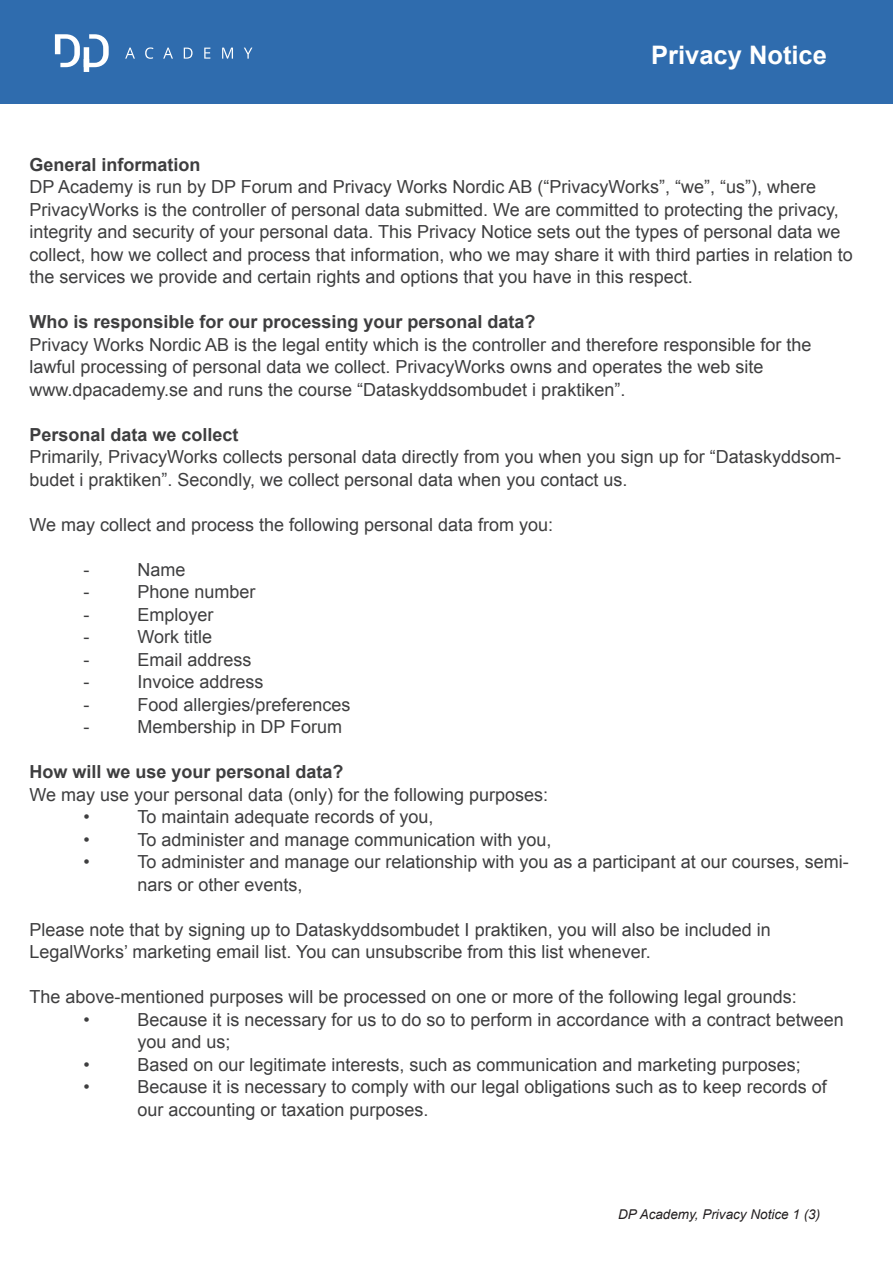
<style>
.page{position:relative;width:893px;height:1263px;background:#fff}
.page>*{position:absolute;margin:0;border:0;box-sizing:border-box;transform-origin:0 0}
.t1{font:700 25.5px "Arial";color:#fff}
.t2{font:18px/22.5px "Arial";color:#3e3e3f}
.t3{font:700 18px "Arial";color:#3e3e3f}
.t4{font:italic 13.5px "Arial";color:#231f20}
</style>
<div class="page">
<div style="left:0;top:0;width:893px;height:103px;background:#2f6cae"></div>
<svg style="left:125px;top:48px;width:10px;height:11px"></svg>
<svg style="left:145px;top:47px;width:8px;height:12px"></svg>
<svg style="left:163px;top:48px;width:10px;height:11px"></svg>
<svg style="left:184px;top:48px;width:9px;height:11px"></svg>
<svg style="left:204px;top:48px;width:6px;height:11px"></svg>
<svg style="left:222px;top:48px;width:11px;height:11px"></svg>
<svg style="left:244px;top:48px;width:8px;height:11px"></svg>
<svg style="left:55px;top:34px;width:54px;height:38px"></svg>
<h1 class="t1" style="left:651px;top:38px;width:177px">Privacy Notice</h1>
<p class="t3" style="left:29px;top:152px;width:173px">General information</p>
<p class="t2" style="left:29px;top:176px;width:825px">DP Academy is run by DP Forum and Privacy Works Nordic AB (“PrivacyWorks”, “we”, “us”), where PrivacyWorks is the controller of personal data submitted. We are committed to protecting the privacy, integrity and security of your personal data. This Privacy Notice sets out the types of personal data we collect, how we collect and process that information, who we may share it with third parties in relation to the services we provide and certain rights and options that you have in this respect.</p>
<p class="t3" style="left:29px;top:310px;width:508px">Who is responsible for our processing your personal data?</p>
<p class="t2" style="left:29px;top:333px;width:783px">Privacy Works Nordic AB is the legal entity which is the controller and therefore responsible for the lawful processing of personal data we collect. PrivacyWorks owns and operates the web site www.dpacademy.se and runs the course “Dataskyddsombudet i praktiken”.</p>
<p class="t3" style="left:29px;top:422px;width:211px">Personal data we collect</p>
<p class="t2" style="left:29px;top:446px;width:813px">Primarily, PrivacyWorks collects personal data directly from you when you sign up for “Dataskyddsom&shy;budet i praktiken”. Secondly, we collect personal data when you contact us.</p>
<p class="t2" style="left:29px;top:513px;width:525px">We may collect and process the following personal data from you:</p>
<p class="t2" style="left:83px;top:558px;width:7px">-</p>
<p class="t2" style="left:137px;top:558px;width:50px">Name</p>
<p class="t2" style="left:83px;top:581px;width:7px">-</p>
<p class="t2" style="left:137px;top:581px;width:120px">Phone number</p>
<p class="t2" style="left:83px;top:603px;width:7px">-</p>
<p class="t2" style="left:137px;top:603px;width:78px">Employer</p>
<p class="t2" style="left:83px;top:626px;width:7px">-</p>
<p class="t2" style="left:137px;top:626px;width:76px">Work title</p>
<p class="t2" style="left:83px;top:648px;width:7px">-</p>
<p class="t2" style="left:137px;top:648px;width:116px">Email address</p>
<p class="t2" style="left:83px;top:671px;width:7px">-</p>
<p class="t2" style="left:137px;top:671px;width:128px">Invoice address</p>
<p class="t2" style="left:83px;top:693px;width:7px">-</p>
<p class="t2" style="left:137px;top:693px;width:215px">Food allergies/preferences</p>
<p class="t2" style="left:83px;top:716px;width:7px">-</p>
<p class="t2" style="left:137px;top:716px;width:206px">Membership in DP Forum</p>
<p class="t3" style="left:29px;top:760px;width:316px">How will we use your personal data?</p>
<p class="t2" style="left:83px;top:783px;width:466px;text-indent:-54px">We may use your personal data (only) for the following purposes: •</p>
<p class="t2" style="left:137px;top:806px;width:298px">To maintain adequate records of you,</p>
<p class="t2" style="left:83px;top:828px;width:8px">•</p>
<p class="t2" style="left:137px;top:828px;width:416px">To administer and manage communication with you,</p>
<p class="t2" style="left:83px;top:851px;width:8px">•</p>
<p class="t2" style="left:137px;top:851px;width:713px">To administer and manage our relationship with you as a participant at our courses, semi&shy;nars or other events,</p>
<p class="t2" style="left:29px;top:918px;width:743px">Please note that by signing up to Dataskyddsombudet I praktiken, you will also be included in<br>LegalWorks’ marketing email list. You can unsubscribe from this list whenever.</p>
<p class="t2" style="left:83px;top:986px;width:715px;text-indent:-54px">The above-mentioned purposes will be processed on one or more of the following legal grounds: •</p>
<p class="t2" style="left:137px;top:1008px;width:708px">Because it is necessary for us to do so to perform in accordance with a contract between you and us;</p>
<p class="t2" style="left:83px;top:1053px;width:8px">•</p>
<p class="t2" style="left:137px;top:1053px;width:665px">Based on our legitimate interests, such as communication and marketing purposes;</p>
<p class="t2" style="left:83px;top:1076px;width:8px">•</p>
<p class="t2" style="left:137px;top:1076px;width:691px">Because it is necessary to comply with our legal obligations such as to keep records of our accounting or taxation purposes.</p>
<p class="t4" style="left:618px;top:1206px;width:204px">DP Academy, Privacy Notice 1 (3)</p>
</div>
